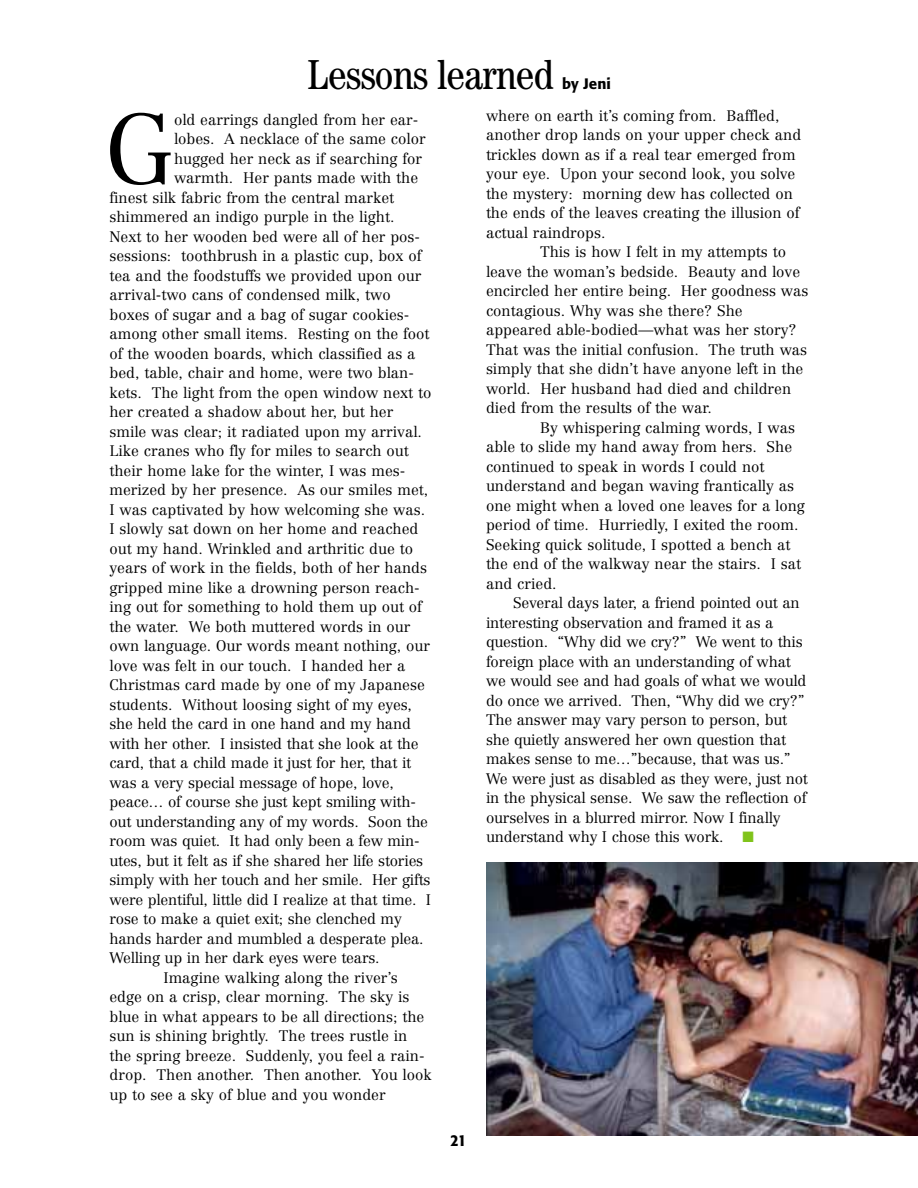
<style>
.page{position:relative;width:918px;height:1188px;background:#fff}
.page>*{position:absolute;margin:0;border:0;box-sizing:border-box;transform-origin:0 0}
.t1{font:300 97.2px "Centennial";color:#000}
.t2{font:condensed 42px "Century";letter-spacing:-.02em;color:#000}
.t3{font:500 condensed 16.5px "Formata";color:#000}
.t4{font:300 15px/19.5px "Centennial";color:#000}
.t5{font:500 15px "Formata";color:#000}
.s1{color:#80c31b}
</style>
<div class="page">
<img style="left:486px;top:862px;width:432px;height:274px">
<h2 class="t2" style="left:307px;top:60px;width:248px">Lessons learned</h2>
<p class="t5" style="left:562px;top:77px;width:50px">by Jeni</p>
<h1 class="t1" style="left:106px;top:109px;width:70px">G</h1>
<p class="t4" style="left:174px;top:111px;width:246px">old earrings dangled from her ear-</p>
<p class="t4" style="left:174px;top:131px;width:253px">lobes. A necklace of the same color</p>
<p class="t4" style="left:174px;top:150px;width:250px">hugged her neck as if searching for</p>
<p class="t4" style="left:174px;top:170px;width:246px">warmth. Her pants made with the</p>
<p class="t4" style="left:110px;top:189px;width:286px">finest silk fabric from the central market</p>
<p class="t4" style="left:110px;top:209px;width:287px">shimmered an indigo purple in the light.</p>
<p class="t4" style="left:110px;top:228px;width:312px">Next to her wooden bed were all of her pos-</p>
<p class="t4" style="left:110px;top:248px;width:314px">sessions: toothbrush in a plastic cup, box of</p>
<p class="t4" style="left:110px;top:267px;width:313px">tea and the foodstuffs we provided upon our</p>
<p class="t4" style="left:110px;top:287px;width:283px">arrival-two cans of condensed milk, two</p>
<p class="t4" style="left:110px;top:306px;width:301px">boxes of sugar and a bag of sugar cookies-</p>
<p class="t4" style="left:110px;top:326px;width:322px">among other small items. Resting on the foot</p>
<p class="t4" style="left:110px;top:345px;width:308px">of the wooden boards, which classified as a</p>
<p class="t4" style="left:110px;top:365px;width:306px">bed, table, chair and home, were two blan-</p>
<p class="t4" style="left:110px;top:384px;width:323px">kets. The light from the open window next to</p>
<p class="t4" style="left:110px;top:404px;width:285px">her created a shadow about her, but her</p>
<p class="t4" style="left:110px;top:423px;width:314px">smile was clear; it radiated upon my arrival.</p>
<p class="t4" style="left:110px;top:443px;width:301px">Like cranes who fly for miles to search out</p>
<p class="t4" style="left:110px;top:462px;width:297px">their home lake for the winter, I was mes-</p>
<p class="t4" style="left:110px;top:482px;width:320px">merized by her presence. As our smiles met,</p>
<p class="t4" style="left:110px;top:501px;width:317px">I was captivated by how welcoming she was.</p>
<p class="t4" style="left:110px;top:521px;width:310px">I slowly sat down on her home and reached</p>
<p class="t4" style="left:110px;top:540px;width:305px">out my hand. Wrinkled and arthritic due to</p>
<p class="t4" style="left:110px;top:560px;width:319px">years of work in the fields, both of her hands</p>
<p class="t4" style="left:110px;top:579px;width:312px">gripped mine like a drowning person reach-</p>
<p class="t4" style="left:110px;top:599px;width:314px">ing out for something to hold them up out of</p>
<p class="t4" style="left:110px;top:618px;width:302px">the water. We both muttered words in our</p>
<p class="t4" style="left:110px;top:638px;width:322px">own language. Our words meant nothing, our</p>
<p class="t4" style="left:110px;top:657px;width:297px">love was felt in our touch. I handed her a</p>
<p class="t4" style="left:110px;top:677px;width:317px">Christmas card made by one of my Japanese</p>
<p class="t4" style="left:110px;top:696px;width:304px">students. Without loosing sight of my eyes,</p>
<p class="t4" style="left:110px;top:716px;width:303px">she held the card in one hand and my hand</p>
<p class="t4" style="left:110px;top:735px;width:311px">with her other. I insisted that she look at the</p>
<p class="t4" style="left:110px;top:755px;width:303px">card, that a child made it just for her, that it</p>
<p class="t4" style="left:110px;top:774px;width:286px">was a very special message of hope, love,</p>
<p class="t4" style="left:110px;top:794px;width:308px">peace… of course she just kept smiling with-</p>
<p class="t4" style="left:110px;top:813px;width:320px">out understanding any of my words. Soon the</p>
<p class="t4" style="left:110px;top:833px;width:312px">room was quiet. It had only been a few min-</p>
<p class="t4" style="left:110px;top:852px;width:315px">utes, but it felt as if she shared her life stories</p>
<p class="t4" style="left:110px;top:872px;width:322px">simply with her touch and her smile. Her gifts</p>
<p class="t4" style="left:110px;top:891px;width:323px">were plentiful, little did I realize at that time. I</p>
<p class="t4" style="left:110px;top:911px;width:294px">rose to make a quiet exit; she clenched my</p>
<p class="t4" style="left:110px;top:930px;width:316px">hands harder and mumbled a desperate plea.</p>
<p class="t4" style="left:110px;top:950px;width:272px">Welling up in her dark eyes were tears.</p>
<p class="t4" style="left:164px;top:969px;width:236px">Imagine walking along the river’s</p>
<p class="t4" style="left:110px;top:989px;width:302px">edge on a crisp, clear morning. The sky is</p>
<p class="t4" style="left:110px;top:1008px;width:316px">blue in what appears to be all directions; the</p>
<p class="t4" style="left:110px;top:1028px;width:299px">sun is shining brightly. The trees rustle in</p>
<p class="t4" style="left:110px;top:1047px;width:317px">the spring breeze. Suddenly, you feel a rain-</p>
<p class="t4" style="left:110px;top:1067px;width:324px">drop. Then another. Then another. You look</p>
<p class="t4" style="left:110px;top:1086px;width:278px">up to see a sky of blue and you wonder</p>
<p class="t3" style="left:450px;top:1133px;width:17px">21</p>
<p class="t4" style="left:486px;top:107px;width:317px">where on earth it’s coming from. Baffled, another drop lands on your upper check and trickles down as if a real tear emerged from your eye. Upon your second look, you solve the mystery: morning dew has collected on the ends of the leaves creating the illusion of actual raindrops.</p>
<p class="t4" style="left:486px;top:244px;width:324px;text-indent:54px">This is how I felt in my attempts to leave the woman’s bedside. Beauty and love encircled her entire being. Her goodness was contagious. Why was she there? She appeared able-bodied—what was her story?<br>That was the initial confusion. The truth was simply that she didn’t have anyone left in the world. Her husband had died and children died from the results of the war.</p>
<p class="t4" style="left:486px;top:419px;width:320px;text-indent:54px">By whispering calming words, I was able to slide my hand away from hers. She continued to speak in words I could not understand and began waving frantically as one might when a loved one leaves for a long period of time. Hurriedly, I exited the room.<br>Seeking quick solitude, I spotted a bench at the end of the walkway near the stairs. I sat and cried.</p>
<p class="t4" style="left:486px;top:595px;width:323px;text-indent:27px">Several days later, a friend pointed out an interesting observation and framed it as a question. “Why did we cry?” We went to this foreign place with an understanding of what we would see and had goals of what we would do once we arrived. Then, “Why did we cry?” The answer may vary person to person, but she quietly answered her own question that makes sense to me…”because, that was us.” We were just as disabled as they were, just not in the physical sense. We saw the reflection of ourselves in a blurred mirror. Now I finally understand why I chose this work. <span class="s1">■</span></p>
</div>
